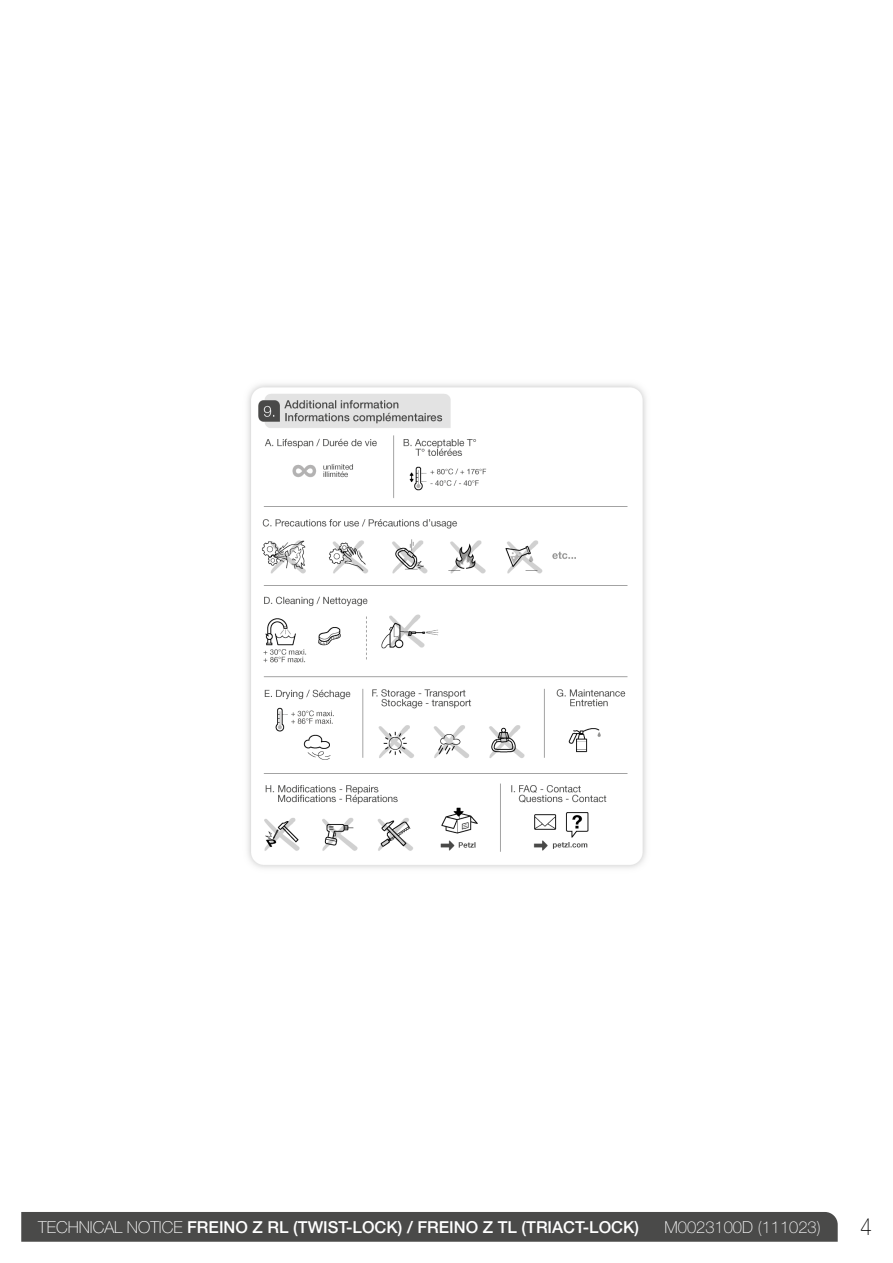
<style>
.page{position:relative;width:893px;height:1263px;background:#fff}
.page>*{position:absolute;margin:0;border:0;box-sizing:border-box;transform-origin:0 0}
.t1{font:100 24px "Helvetica Neue LT Pro";color:#000;scale:.85 1}
.t2{font:500 16.5px "Helvetica Neue LT Pro";color:#fff}
.t3{font:100 16.5px "Helvetica Neue LT Pro";color:#fff}
.s1{font-weight:100}
</style>
<div class="page">
<div style="left:21px;top:1212px;width:817px;height:30px;background:#4a4a49"></div>
<img style="left:247px;top:384px;width:399px;height:484px">
<p class="t2" style="left:38px;top:1217px;width:602px"><span class="s1">TECHNICAL NOTICE</span> FREINO Z RL (TWIST-LOCK) / FREINO Z TL (TRIACT-LOCK)</p>
<p class="t3" style="left:664px;top:1217px;width:158px">M0023100D (111023)</p>
<h1 class="t1" style="left:860px;top:1212px;width:15px">4</h1>
</div>
